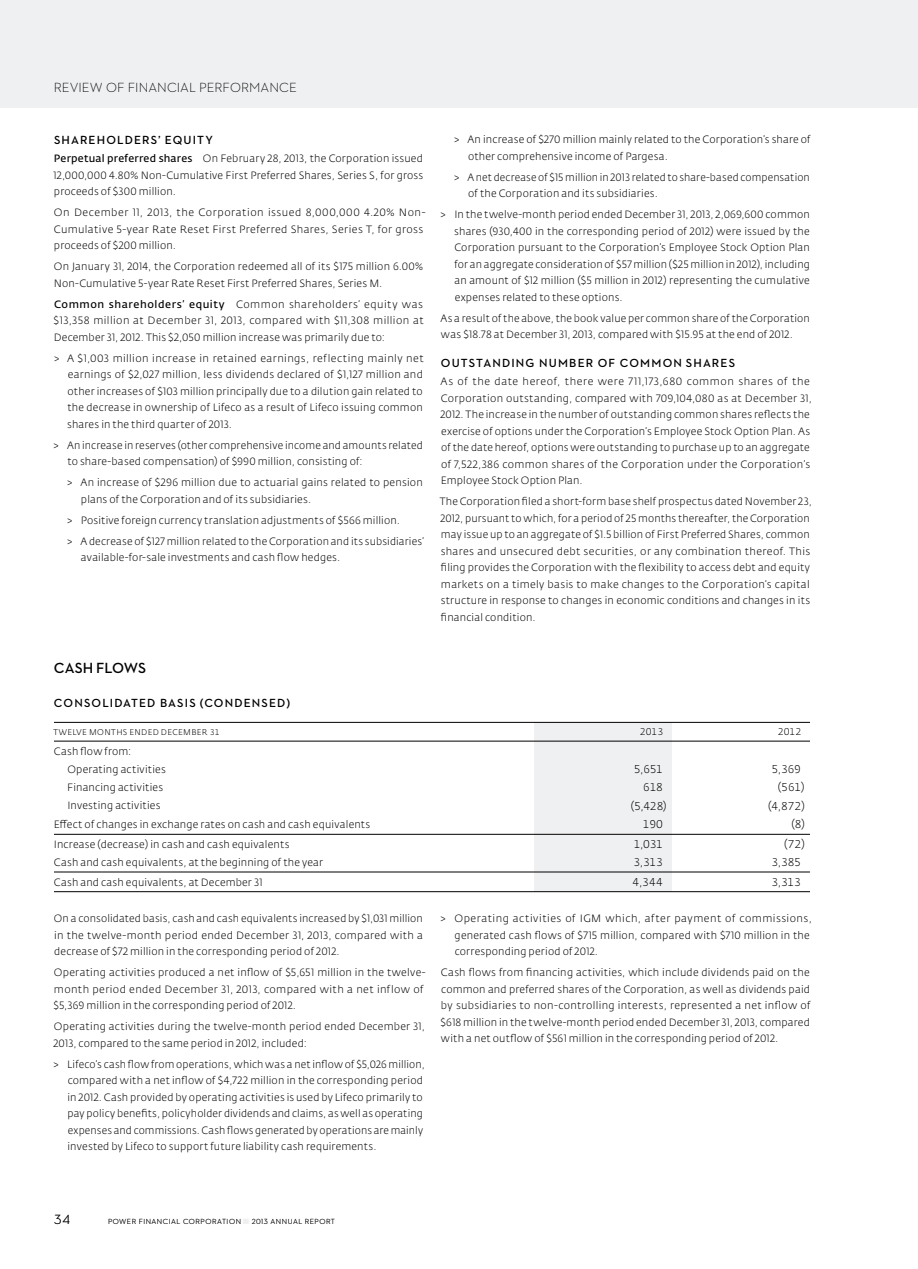
<style>
.page{position:relative;width:918px;height:1269px;background:#fff}
.page>*{position:absolute;margin:0;border:0;box-sizing:border-box;transform-origin:0 0}
.t1{font:600 15px "Neutraface 2 Text";letter-spacing:-.005em;color:#000}
.t2{font:300 13.5px "Neutraface 2 Text";color:#000}
.t3{font:600 12px "Neutraface 2 Text";letter-spacing:.095em;color:#000}
.t4{font:300 11.25px "Fedra Sans Pro";letter-spacing:-.01em;color:#000}
.t5{font:300 10.5px/16.5px "Fedra Sans Pro";letter-spacing:.02em;color:#000}
.t6{font:300 10.5px/16.5px "Fedra Sans Pro";letter-spacing:.04em;color:#000}
.t7{font:300 9.75px "Fedra Sans Pro";letter-spacing:.02em;color:#000}
.t8{font:300 8.25px "Fedra Sans Pro";letter-spacing:.045em;color:#000}
.t9{font:300 7.5px "Neutraface 2 Text";letter-spacing:.065em;color:#000}
.s1{font-weight:600}
.s2{color:#eff0f1}
</style>
<div class="page">
<div style="left:0;top:0;width:918px;height:108px;background:#eff0f1"></div>
<div style="left:534px;top:723px;width:138px;height:168px;background:#eff0f1"></div>
<hr style="left:54px;top:891px;width:480px;height:1px;background:#000">
<hr style="left:534px;top:891px;width:138px;height:1px;background:#000">
<hr style="left:672px;top:891px;width:138px;height:1px;background:#000">
<hr style="left:54px;top:741px;width:480px;height:1px;background:#000">
<hr style="left:534px;top:741px;width:138px;height:1px;background:#000">
<hr style="left:672px;top:741px;width:138px;height:1px;background:#000">
<hr style="left:54px;top:722px;width:480px;height:1px;background:#000">
<hr style="left:534px;top:722px;width:138px;height:1px;background:#000">
<hr style="left:672px;top:722px;width:138px;height:1px;background:#000">
<hr style="left:54px;top:872px;width:480px;height:1px;background:#000">
<hr style="left:534px;top:872px;width:138px;height:1px;background:#000">
<hr style="left:672px;top:872px;width:138px;height:1px;background:#000">
<hr style="left:54px;top:834px;width:480px;height:1px;background:#000">
<hr style="left:534px;top:834px;width:138px;height:1px;background:#000">
<hr style="left:672px;top:834px;width:138px;height:1px;background:#000">
<p class="t2" style="left:54px;top:79px;width:245px">REVIEW OF FINANCIAL PERFORMANCE</p>
<p class="t3" style="left:54px;top:133px;width:160px">SHAREHOLDERS’ EQUITY</p>
<p class="t5" style="left:53px;top:150px;width:371px;text-align:justify"><span class="s1">Perpetual preferred shares</span> On February 28, 2013, the Corporation issued 12,000,000 4.80% Non-Cumulative First Preferred Shares, Series S, for gross proceeds of $300 million.</p>
<p class="t6" style="left:54px;top:204px;width:373px">On December 11, 2013, the Corporation issued 8,000,000 4.20% Non-<br>Cumulative 5-year Rate Reset First Preferred Shares, Series T, for gross proceeds of $200 million.</p>
<p class="t5" style="left:54px;top:258px;width:371px">On January 31, 2014, the Corporation redeemed all of its $175 million 6.00%<br>Non-Cumulative 5-year Rate Reset First Preferred Shares, Series M.</p>
<p class="t5" style="left:54px;top:296px;width:372px;text-align:justify"><span class="s1">Common shareholders’ equity</span> Common shareholders’ equity was $13,358 million at December 31, 2013, compared with $11,308 million at December 31, 2012. This $2,050 million increase was primarily due to:</p>
<p class="t5" style="left:67px;top:350px;width:358px;text-align:justify;text-indent:-13px">&gt; A $1,003 million increase in retained earnings, reflecting mainly net earnings of $2,027 million, less dividends declared of $1,127 million and other increases of $103 million principally due to a dilution gain related to the decrease in ownership of Lifeco as a result of Lifeco issuing common shares in the third quarter of 2013.</p>
<p class="t5" style="left:67px;top:437px;width:357px;text-indent:-14px">&gt; An increase in reserves (other comprehensive income and amounts related to share-based compensation) of $990 million, consisting of:</p>
<p class="t5" style="left:81px;top:474px;width:343px;text-indent:-14px">&gt; An increase of $296 million due to actuarial gains related to pension plans of the Corporation and of its subsidiaries.</p>
<p class="t5" style="left:67px;top:510px;width:359px;line-height:21px">&gt; Positive foreign currency translation adjustments of $566 million.<br>&gt; A decrease of $127 million related to the Corporation and its subsidiaries’</p>
<p class="t5" style="left:81px;top:549px;width:261px">available-for-sale investments and cash flow hedges.</p>
<p class="t5" style="left:468px;top:131px;width:344px;text-indent:-14px">&gt; An increase of $270 million mainly related to the Corporation’s share of other comprehensive income of Pargesa.</p>
<p class="t5" style="left:468px;top:169px;width:343px;text-indent:-14px">&gt; A net decrease of $15 million in 2013 related to share-based compensation of the Corporation and its subsidiaries.</p>
<p class="t5" style="left:454px;top:206px;width:357px;text-align:justify;text-indent:-14px">&gt; In the twelve-month period ended December 31, 2013, 2,069,600 common shares (930,400 in the corresponding period of 2012) were issued by the Corporation pursuant to the Corporation’s Employee Stock Option Plan for an aggregate consideration of $57 million ($25 million in 2012), including an amount of $12 million ($5 million in 2012) representing the cumulative expenses related to these options.</p>
<p class="t5" style="left:441px;top:310px;width:371px">As a result of the above, the book value per common share of the Corporation was $18.78 at December 31, 2013, compared with $15.95 at the end of 2012.</p>
<p class="t3" style="left:441px;top:356px;width:296px">OUTSTANDING NUMBER OF COMMON SHARES</p>
<p class="t5" style="left:440px;top:374px;width:373px">As of the date hereof, there were 711,173,680 common shares of the Corporation outstanding, compared with 709,104,080 as at December 31, 2012. The increase in the number of outstanding common shares reflects the exercise of options under the Corporation’s Employee Stock Option Plan. As of the date hereof, options were outstanding to purchase up to an aggregate of 7,522,386 common shares of the Corporation under the Corporation’s Employee Stock Option Plan.</p>
<p class="t5" style="left:440px;top:494px;width:374px">The Corporation filed a short-form base shelf prospectus dated November 23, 2012, pursuant to which, for a period of 25 months thereafter, the Corporation may issue up to an aggregate of $1.5 billion of First Preferred Shares, common shares and unsecured debt securities, or any combination thereof. This filing provides the Corporation with the flexibility to access debt and equity markets on a timely basis to make changes to the Corporation’s capital structure in response to changes in economic conditions and changes in its financial condition.</p>
<h1 class="t1" style="left:54px;top:659px;width:94px">CASH FLOWS</h1>
<p class="t3" style="left:54px;top:696px;width:238px">CONSOLIDATED BASIS (CONDENSED)</p>
<p class="t8" style="left:53px;top:727px;width:168px">TWELVE MONTHS ENDED DECEMBER 31</p>
<p class="t7" style="left:640px;top:726px;width:25px">2013</p>
<p class="t7" style="left:778px;top:726px;width:25px">2012</p>
<p class="t5" style="left:67px;top:742px;width:100px;line-height:18px;text-indent:-14px">Cash flow from:<br>Operating activities</p>
<p class="t4" style="left:634px;top:762px;width:31px">5,651</p>
<p class="t4" style="left:772px;top:762px;width:31px">5,369</p>
<p class="t5" style="left:67px;top:779px;width:97px">Financing activities</p>
<p class="t4" style="left:643px;top:780px;width:21px">618</p>
<p class="t4" style="left:778px;top:780px;width:28px">(561)</p>
<p class="t5" style="left:67px;top:797px;width:95px">Investing activities</p>
<p class="t4" style="left:631px;top:799px;width:37px">(5,428)</p>
<p class="t4" style="left:768px;top:799px;width:38px">(4,872)</p>
<p class="t5" style="left:54px;top:816px;width:318px">Effect of changes in exchange rates on cash and cash equivalents</p>
<p class="t4" style="left:643px;top:817px;width:22px">190</p>
<p class="t4" style="left:791px;top:817px;width:15px">(8)</p>
<p class="t5" style="left:54px;top:836px;width:237px">Increase (decrease) in cash and cash equivalents</p>
<p class="t4" style="left:634px;top:837px;width:31px">1,031</p>
<p class="t4" style="left:784px;top:837px;width:22px">(72)</p>
<p class="t5" style="left:54px;top:854px;width:271px">Cash and cash equivalents, at the beginning of the year</p>
<p class="t4" style="left:634px;top:855px;width:31px">3,313</p>
<p class="t4" style="left:771px;top:855px;width:31px">3,385</p>
<p class="t5" style="left:54px;top:874px;width:210px">Cash and cash equivalents, at December 31</p>
<p class="t4" style="left:633px;top:875px;width:32px">4,344</p>
<p class="t4" style="left:772px;top:875px;width:31px">3,313</p>
<p class="t5" style="left:54px;top:910px;width:371px;text-align:justify">On a consolidated basis, cash and cash equivalents increased by $1,031 million in the twelve-month period ended December 31, 2013, compared with a decrease of $72 million in the corresponding period of 2012.</p>
<p class="t5" style="left:54px;top:964px;width:374px">Operating activities produced a net inflow of $5,651 million in the twelve&shy;month period ended December 31, 2013, compared with a net inflow of $5,369 million in the corresponding period of 2012.</p>
<p class="t5" style="left:53px;top:1018px;width:373px">Operating activities during the twelve-month period ended December 31,<br>2013, compared to the same period in 2012, included:</p>
<p class="t5" style="left:67px;top:1056px;width:359px;text-indent:-14px">&gt; Lifeco’s cash flow from operations, which was a net inflow of $5,026 million, compared with a net inflow of $4,722 million in the corresponding period in 2012. Cash provided by operating activities is used by Lifeco primarily to pay policy benefits, policyholder dividends and claims, as well as operating expenses and commissions. Cash flows generated by operations are mainly invested by Lifeco to support future liability cash requirements.</p>
<p class="t5" style="left:455px;top:910px;width:359px;text-indent:-14px">&gt; Operating activities of IGM which, after payment of commissions, generated cash flows of $715 million, compared with $710 million in the corresponding period of 2012.</p>
<p class="t5" style="left:441px;top:964px;width:372px;text-align:justify">Cash flows from financing activities, which include dividends paid on the common and preferred shares of the Corporation, as well as dividends paid by subsidiaries to non-controlling interests, represented a net inflow of $618 million in the twelve-month period ended December 31, 2013, compared with a net outflow of $561 million in the corresponding period of 2012.</p>
<p class="t2" style="left:54px;top:1211px;width:17px">34</p>
<p class="t9" style="left:108px;top:1217px;width:228px">POWER FINANCIAL CORPORATION <span class="s2">■</span> 2013 ANNUAL REPORT</p>
</div>
